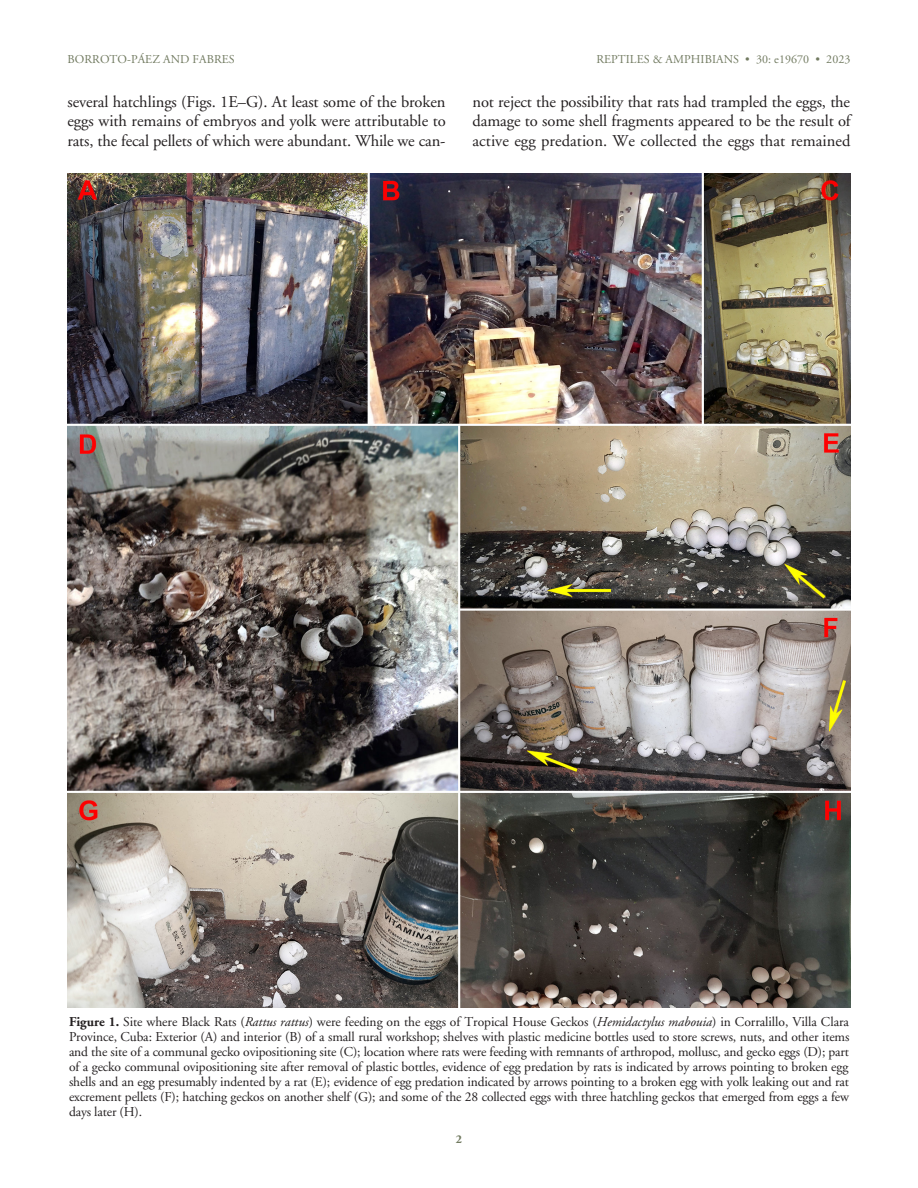
<style>
.page{position:relative;width:918px;height:1188px;background:#fff}
.page>*{position:absolute;margin:0;border:0;box-sizing:border-box;transform-origin:0 0}
.TEXT{font:16.5px/19.5px "Adobe Garamond";letter-spacing:-.005em;color:#231f20;text-align:justify}
.Figure_Caption{font:13.5px/15px "Adobe Garamond";letter-spacing:-.01em;color:#231f20;text-align:justify}
.t1{font:12px "Adobe Garamond";letter-spacing:.005em;color:#717a60}
.t2{font:700 12px "Adobe Garamond";color:#717a60}
.s1{font-weight:700}
.s2{font-style:italic}
</style>
<div class="page">
<img style="left:68px;top:173px;width:782px;height:835px">
<p class="t1" style="left:68px;top:53px;width:169px">BORROTO-PÁEZ AND FABRES</p>
<p class="t1" style="left:596px;top:53px;width:256px">REPTILES &amp; AMPHIBIANS • 30: e19670 • 2023</p>
<p class="TEXT" style="left:68px;top:92px;width:380px">several hatchlings (Figs. 1E–G). At least some of the broken eggs with remains of embryos and yolk were attributable to rats, the fecal pellets of which were abundant. While we can-</p>
<p class="TEXT" style="left:472px;top:92px;width:380px">not reject the possibility that rats had trampled the eggs, the damage to some shell fragments appeared to be the result of active egg predation. We collected the eggs that remained</p>
<p class="Figure_Caption" style="left:69px;top:1015px;width:782px"><span class="s1">Figure 1.</span> Site where Black Rats (<span class="s2">Rattus rattus</span>) were feeding on the eggs of Tropical House Geckos (<span class="s2">Hemidactylus mabouia</span>) in Corralillo, Villa Clara Province, Cuba: Exterior (A) and interior (B) of a small rural workshop; shelves with plastic medicine bottles used to store screws, nuts, and other items and the site of a communal gecko ovipositioning site (C); location where rats were feeding with remnants of arthropod, mollusc, and gecko eggs (D); part of a gecko communal ovipositioning site after removal of plastic bottles, evidence of egg predation by rats is indicated by arrows pointing to broken egg shells and an egg presumably indented by a rat (E); evidence of egg predation indicated by arrows pointing to a broken egg with yolk leaking out and rat excrement pellets (F); hatching geckos on another shelf (G); and some of the 28 collected eggs with three hatchling geckos that emerged from eggs a few days later (H).</p>
<p class="t2" style="left:456px;top:1132px;width:8px">2</p>
</div>
